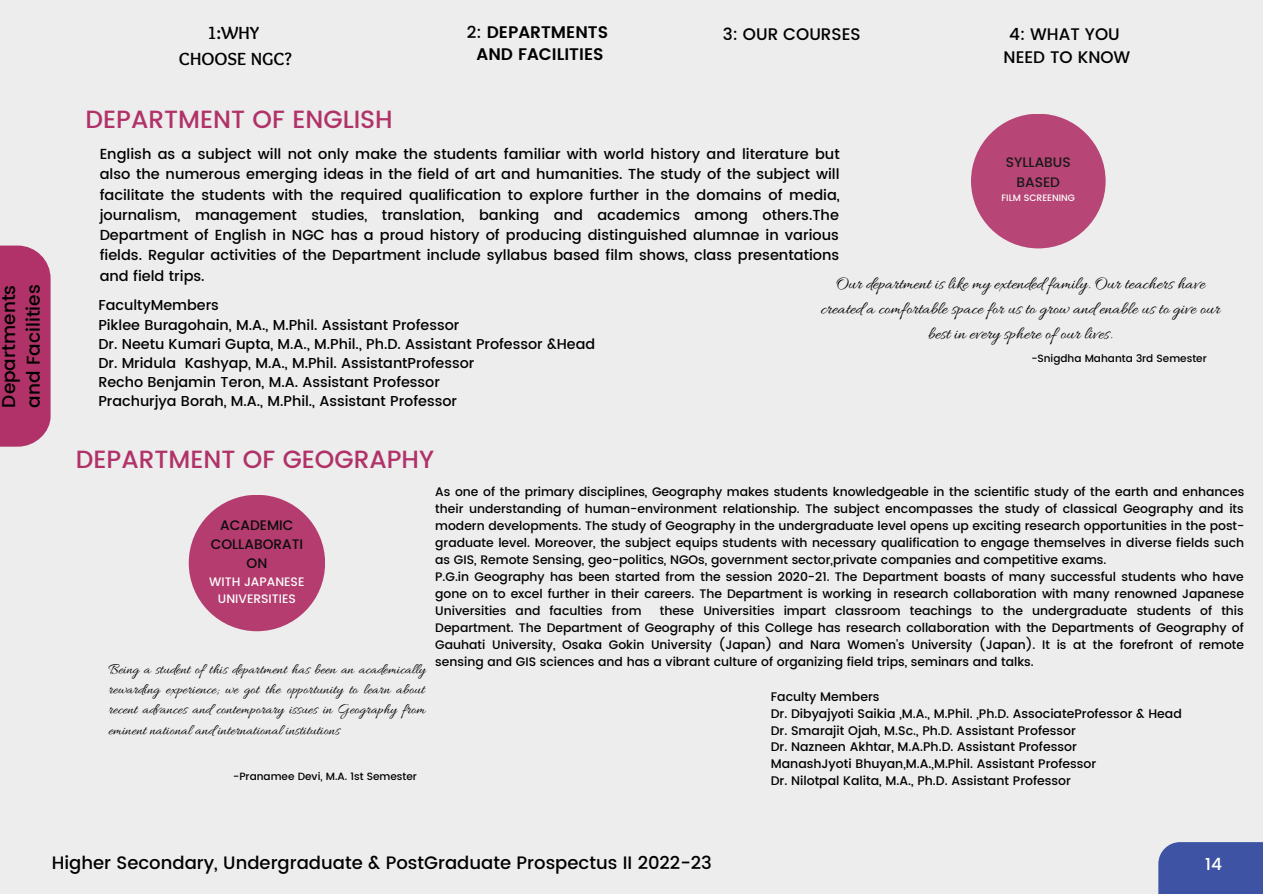
<style>
.page{position:relative;width:1263px;height:894px;background:#fff}
.page>*{position:absolute;margin:0;border:0;box-sizing:border-box;transform-origin:0 0}
.t1{font:500 24.9px "Poppins";color:#b13268}
.t2{font:500 18.45px/24.8px "Poppins";color:#000}
.t3{font:700 18.3px/25.8px "Sukar";color:#000;text-align:center}
.t4{font:18px/24.8px "Allura";color:#000;text-align:center}
.t5{font:500 18px "Poppins";color:#000}
.t6{font:500 16.95px "Poppins";color:#fff}
.t7{font:500 16.8px/22.5px "Poppins";color:#000;text-align:center}
.t8{font:600 16.8px/22.5px "Poppins";color:#000;text-align:center}
.t9{font:15.15px/20.2px "Allura";color:#000;text-align:justify}
.t10{font:500 14.55px/20.2px "Poppins";color:#000;text-align:justify}
.t11{font:500 14.4px/19px "Poppins";color:#000}
.t12{font:500 13.8px/19px "Poppins";color:#000;text-align:center}
.t13{font:500 12.45px/16.6px "Poppins";color:#000}
.t14{font:500 12.3px/17px "Poppins";color:#000}
.t15{font:500 12.3px/16.8px "Poppins";color:#fff;text-align:center}
.t16{font:500 10.5px "Poppins";color:#000}
.t17{font:500 9.3px "Poppins";color:#fff}
.s1{font-weight:500}
</style>
<div class="page">
<div style="left:0;top:0;width:1263px;height:893px;background:#ededed"></div>
<div style="left:0;top:245px;width:51px;height:201px;background:#b13268"></div>
<div style="left:971px;top:114px;width:135px;height:134px;background:#b74576;border-radius:50%"></div>
<div style="left:189px;top:494px;width:136px;height:137px;background:#b43c6f;border-radius:50%"></div>
<div style="left:1158px;top:841px;width:105px;height:52px;background:#3e53a3"></div>
<h2 class="t2" style="left:-4px;top:407px;width:125px;rotate:-90deg">Departments and Facilities</h2>
<h3 class="t3" style="left:179px;top:21px;width:114px">1:WHY<br>CHOOSE NGC?</h3>
<h3 class="t8" style="left:467px;top:21px;width:143px"><span class="s1">2:</span> DEPARTMENTS<br>AND FACILITIES</h3>
<h3 class="t7" style="left:723px;top:23px;width:139px">3: OUR COURSES</h3>
<h3 class="t7" style="left:1003px;top:23px;width:128px">4: WHAT YOU<br>NEED TO KNOW</h3>
<h1 class="t1" style="left:86px;top:105px;width:309px">DEPARTMENT OF ENGLISH</h1>
<p class="t10" style="left:100px;top:144px;width:742px">English as a subject will not only make the students familiar with world history and literature but also the numerous emerging ideas in the field of art and humanities. The study of the subject will facilitate the students with the required qualification to explore further in the domains of media, journalism, management studies, translation, banking and academics among others.The Department of English in NGC has a proud history of producing distinguished alumnae in various fields. Regular activities of the Department include syllabus based film shows, class presentations and field trips.</p>
<p class="t11" style="left:98px;top:296px;width:498px">FacultyMembers<br>Piklee Buragohain, M.A., M.Phil. Assistant Professor<br>Dr. Neetu Kumari Gupta, M.A., M.Phil., Ph.D. Assistant Professor &amp;Head Dr. Mridula Kashyap, M.A., M.Phil. AssistantProfessor<br>Recho Benjamin Teron, M.A. Assistant Professor<br>Prachurjya Borah, M.A., M.Phil., Assistant Professor</p>
<p class="t12" style="left:1006px;top:153px;width:66px">SYLLABUS<br>BASED</p>
<p class="t17" style="left:1001px;top:192px;width:75px">FILM SCREENING</p>
<h3 class="t4" style="left:821px;top:273px;width:401px">Our department is like my extended family. Our teachers have created a comfortable space for us to grow and enable us to give our best in every sphere of our lives.</h3>
<p class="t16" style="left:1031px;top:352px;width:177px">-Snigdha Mahanta 3rd Semester</p>
<h1 class="t1" style="left:76px;top:444px;width:360px">DEPARTMENT OF GEOGRAPHY</h1>
<p class="t12" style="left:211px;top:515px;width:94px">ACADEMIC<br>COLLABORATI<br>ON</p>
<p class="t15" style="left:209px;top:573px;width:97px">WITH JAPANESE<br>UNIVERSITIES</p>
<p class="t9" style="left:108px;top:659px;width:319px">Being a student of this department has been an academically rewarding experience; we got the opportunity to learn about recent advances and contemporary issues in Geography from eminent national and international institutions</p>
<p class="t16" style="left:233px;top:770px;width:185px">-Pranamee Devi, M.A. 1st Semester</p>
<p class="t14" style="left:435px;top:482px;width:811px">As one of the primary disciplines, Geography makes students knowledgeable in the scientific study of the earth and enhances their understanding of human-environment relationship. The subject encompasses the study of classical Geography and its modern developments. The study of Geography in the undergraduate level opens up exciting research opportunities in the post&shy;graduate level. Moreover, the subject equips students with necessary qualification to engage themselves in diverse fields such as GIS, Remote Sensing, geo-politics, NGOs, government sector,private companies and competitive exams.<br>P.G.in Geography has been started from the session 2020-21. The Department boasts of many successful students who have gone on to excel further in their careers. The Department is working in research collaboration with many renowned Japanese Universities and faculties from</p>
<p class="t14" style="left:435px;top:601px;width:810px;text-align:justify;text-indent:224px">these Universities impart classroom teachings to the undergraduate students of this Department. The Department of Geography of this College has research collaboration with the Departments of Geography of Gauhati University, Osaka Gokin University (Japan) and Nara Women's University (Japan). It is at the forefront of remote sensing and GIS sciences and has a vibrant culture of organizing field trips, seminars and talks.</p>
<p class="t13" style="left:771px;top:688px;width:413px">Faculty Members<br>Dr. Dibyajyoti Saikia ,M.A., M.Phil. ,Ph.D. AssociateProfessor &amp; Head Dr. Smarajit Ojah, M.Sc., Ph.D. Assistant Professor<br>Dr. Nazneen Akhtar, M.A.Ph.D. Assistant Professor<br>ManashJyoti Bhuyan,M.A.,M.Phil. Assistant Professor<br>Dr. Nilotpal Kalita, M.A., Ph.D. Assistant Professor</p>
<h3 class="t5" style="left:52px;top:852px;width:662px">Higher Secondary, Undergraduate &amp; PostGraduate Prospectus II 2022-23</h3>
<h3 class="t6" style="left:1205px;top:854px;width:18px">14</h3>
</div>
